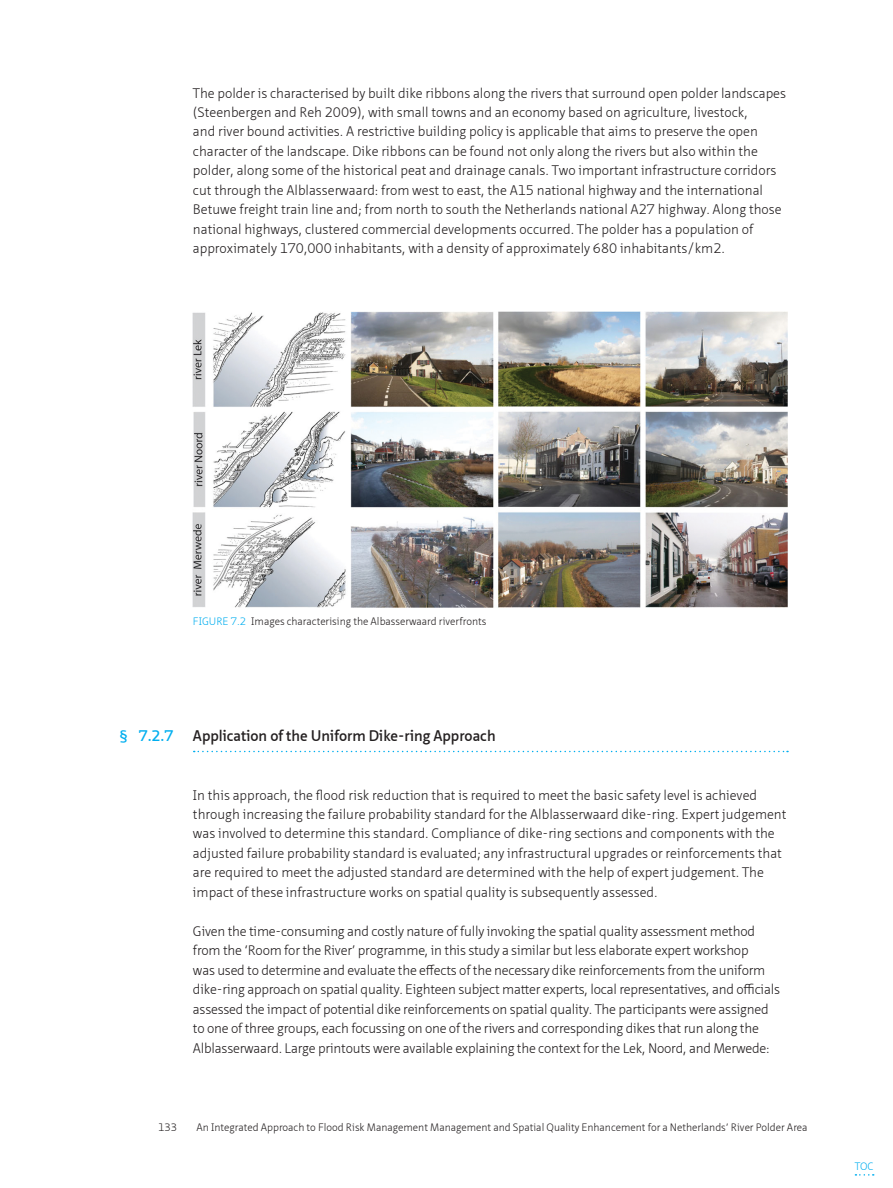
<style>
.page{position:relative;width:893px;height:1188px;background:#fff}
.page>*{position:absolute;margin:0;border:0;box-sizing:border-box;transform-origin:0 0}
.t1{font:600 15px "Neue Sans Pro";color:#231f20}
.t2{font:600 15px "Neue Sans Pro";color:#00aeef}
.BODY_Normal{font:300 13.5px/19.5px "Neue Sans Pro";color:#231f20}
.BODY_Normal_-_No_Bla{font:300 13.5px/19.5px "Neue Sans Pro";letter-spacing:-.015em;color:#231f20}
.t3{font:300 10.5px "Neue Sans Pro";color:#231f20}
.t4{font:300 10.5px "Neue Sans Pro";color:#00aeef}
.s1{color:#00aeef}
</style>
<div class="page">
<svg style="left:194px;top:751px;width:594px;height:1px"></svg>
<img style="left:193px;top:312px;width:595px;height:295px">
<svg style="left:855px;top:1174px;width:19px;height:2px"></svg>
<p class="BODY_Normal" style="left:193px;top:83px;width:595px">The polder is characterised by built dike ribbons along the rivers that surround open polder landscapes (Steenbergen and Reh 2009), with small towns and an economy based on agriculture, livestock,<br>and river bound activities. A restrictive building policy is applicable that aims to preserve the open character of the landscape. Dike ribbons can be found not only along the rivers but also within the polder, along some of the historical peat and drainage canals. Two important infrastructure corridors cut through the Alblasserwaard: from west to east, the A15 national highway and the international Betuwe freight train line and; from north to south the Netherlands national A27 highway. Along those national highways, clustered commercial developments occurred. The polder has a population of approximately 170,000 inhabitants, with a density of approximately 680 inhabitants/km2.</p>
<p class="t4" style="left:193px;top:614px;width:13px">Figure</p>
<p class="t3" style="left:231px;top:614px;width:257px"><span class="s1">7.2</span> Images characterising the Albasserwaard riverfronts</p>
<p class="t2" style="left:119px;top:726px;width:56px">§ 7.2.7</p>
<p class="t1" style="left:193px;top:726px;width:304px">Application of the Uniform Dike-ring Approach</p>
<p class="BODY_Normal" style="left:193px;top:785px;width:595px">In this approach, the flood risk reduction that is required to meet the basic safety level is achieved through increasing the failure probability standard for the Alblasserwaard dike-ring. Expert judgement was involved to determine this standard. Compliance of dike-ring sections and components with the adjusted failure probability standard is evaluated; any infrastructural upgrades or reinforcements that are required to meet the adjusted standard are determined with the help of expert judgement. The impact of these infrastructure works on spatial quality is subsequently assessed.</p>
<p class="BODY_Normal_-_No_Bla" style="left:193px;top:921px;width:588px">Given the time-consuming and costly nature of fully invoking the spatial quality assessment method from the ‘Room for the River’ programme, in this study a similar but less elaborate expert workshop<br>was used to determine and evaluate the effects of the necessary dike reinforcements from the uniform dike-ring approach on spatial quality. Eighteen subject matter experts, local representatives, and officials assessed the impact of potential dike reinforcements on spatial quality. The participants were assigned to one of three groups, each focussing on one of the rivers and corresponding dikes that run along the Alblasserwaard. Large printouts were available explaining the context for the Lek, Noord, and Merwede:</p>
<p class="t3" style="left:158px;top:1120px;width:20px">133</p>
<p class="t3" style="left:196px;top:1120px;width:613px">An Integrated Approach to Flood Risk Management Management and Spatial Quality Enhancement for a Netherlands’ River Polder Area</p>
<p class="t4" style="left:855px;top:1159px;width:20px">TOC</p>
</div>
